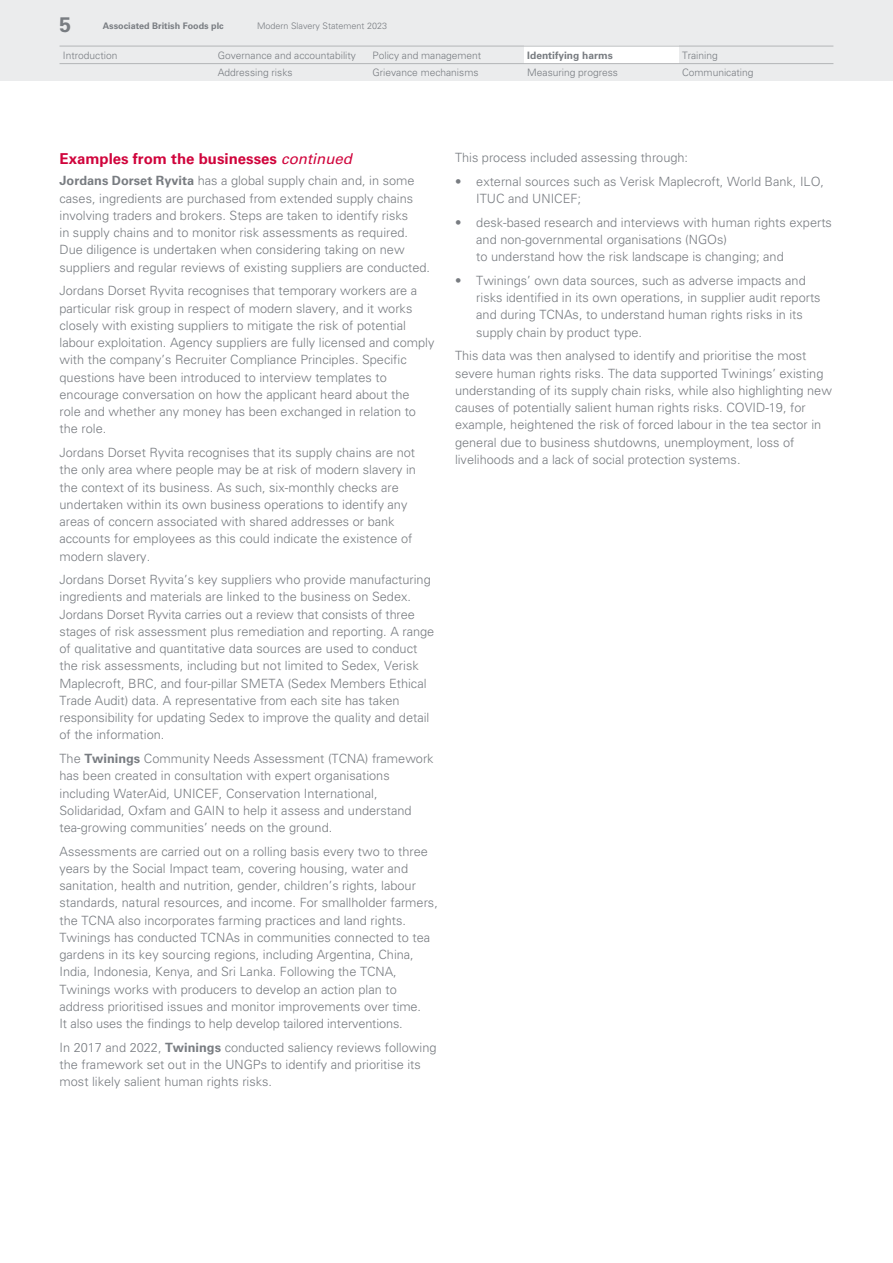
<style>
.page{position:relative;width:893px;height:1263px;background:#fff}
.page>*{position:absolute;margin:0;border:0;box-sizing:border-box;transform-origin:0 0}
.t1{font:700 21px "Univers LT Std";color:#787c81}
.Heading-1{font:700 15px "Univers LT Std";color:#d0043c}
.Bodytext{font:300 12.75px/17.2px "Univers LT Std";color:#787c81}
.t2{font:300 10.2px "Univers LT Std";color:#787c81}
.t3{font:700 10.2px "Univers LT Std";color:#787c81}
.t4{font:300 9px "Univers LT Std";color:#787c81}
.t5{font:700 9px "Univers LT Std";color:#787c81}
.s1{font-weight:400;font-style:italic}
.s2{font-weight:700}
</style>
<div class="page">
<div style="left:0;top:0;width:893px;height:81px;background:#ebeced"></div>
<div style="left:524px;top:46px;width:155px;height:18px;background:#fff"></div>
<hr style="left:60px;top:46px;width:773px;height:1px;background:#b3b5b7">
<hr style="left:60px;top:63px;width:773px;height:1px;background:#b3b5b7">
<h1 class="t1" style="left:60px;top:12px;width:13px">5</h1>
<p class="t5" style="left:103px;top:20px;width:123px">Associated British Foods plc</p>
<p class="t4" style="left:257px;top:20px;width:132px">Modern Slavery Statement 2023</p>
<p class="t2" style="left:218px;top:66px;width:76px">Addressing risks</p>
<p class="t2" style="left:372px;top:66px;width:107px">Grievance mechanisms</p>
<p class="t2" style="left:527px;top:66px;width:92px">Measuring progress</p>
<p class="t2" style="left:682px;top:66px;width:73px">Communicating</p>
<p class="t2" style="left:63px;top:49px;width:56px">Introduction</p>
<p class="t2" style="left:218px;top:49px;width:140px">Governance and accountability</p>
<p class="t2" style="left:372px;top:49px;width:110px">Policy and management</p>
<p class="t3" style="left:527px;top:49px;width:87px">Identifying harms</p>
<p class="t2" style="left:682px;top:49px;width:37px">Training</p>
<p class="Heading-1" style="left:60px;top:150px;width:294px">Examples from the businesses <span class="s1">continued</span></p>
<p class="Bodytext" style="left:60px;top:172px;width:372px"><span class="s2">Jordans Dorset Ryvita</span> has a global supply chain and, in some cases, ingredients are purchased from extended supply chains involving traders and brokers. Steps are taken to identify risks<br>in supply chains and to monitor risk assessments as required.<br>Due diligence is undertaken when considering taking on new suppliers and regular reviews of existing suppliers are conducted.</p>
<p class="Bodytext" style="left:60px;top:282px;width:376px">Jordans Dorset Ryvita recognises that temporary workers are a particular risk group in respect of modern slavery, and it works closely with existing suppliers to mitigate the risk of potential labour exploitation. Agency suppliers are fully licensed and comply with the company’s Recruiter Compliance Principles. Specific questions have been introduced to interview templates to encourage conversation on how the applicant heard about the<br>role and whether any money has been exchanged in relation to the role.</p>
<p class="Bodytext" style="left:60px;top:444px;width:358px">Jordans Dorset Ryvita recognises that its supply chains are not the only area where people may be at risk of modern slavery in the context of its business. As such, six-monthly checks are undertaken within its own business operations to identify any areas of concern associated with shared addresses or bank accounts for employees as this could indicate the existence of modern slavery.</p>
<p class="Bodytext" style="left:60px;top:571px;width:376px">Jordans Dorset Ryvita’s key suppliers who provide manufacturing ingredients and materials are linked to the business on Sedex.<br>Jordans Dorset Ryvita carries out a review that consists of three stages of risk assessment plus remediation and reporting. A range of qualitative and quantitative data sources are used to conduct the risk assessments, including but not limited to Sedex, Verisk Maplecroft, BRC, and four-pillar SMETA (Sedex Members Ethical Trade Audit) data. A representative from each site has taken responsibility for updating Sedex to improve the quality and detail of the information.</p>
<p class="Bodytext" style="left:60px;top:750px;width:376px">The <span class="s2">Twinings</span> Community Needs Assessment (TCNA) framework has been created in consultation with expert organisations including WaterAid, UNICEF, Conservation International, Solidaridad, Oxfam and GAIN to help it assess and understand tea-growing communities’ needs on the ground.</p>
<p class="Bodytext" style="left:60px;top:842px;width:380px">Assessments are carried out on a rolling basis every two to three years by the Social Impact team, covering housing, water and sanitation, health and nutrition, gender, children’s rights, labour standards, natural resources, and income. For smallholder farmers, the TCNA also incorporates farming practices and land rights.<br>Twinings has conducted TCNAs in communities connected to tea gardens in its key sourcing regions, including Argentina, China, India, Indonesia, Kenya, and Sri Lanka. Following the TCNA, Twinings works with producers to develop an action plan to address prioritised issues and monitor improvements over time.<br>It also uses the findings to help develop tailored interventions.</p>
<p class="Bodytext" style="left:60px;top:1039px;width:378px">In 2017 and 2022, <span class="s2">Twinings</span> conducted saliency reviews following the framework set out in the UNGPs to identify and prioritise its most likely salient human rights risks.</p>
<p class="Bodytext" style="left:455px;top:149px;width:235px">This process included assessing through:</p>
<p class="Bodytext" style="left:476px;top:173px;width:349px;text-indent:-21px">• external sources such as Verisk Maplecroft, World Bank, ILO,<br>ITUC and UNICEF;</p>
<p class="Bodytext" style="left:476px;top:214px;width:357px;text-indent:-21px">• desk-based research and interviews with human rights experts and non-governmental organisations (NGOs)<br>to understand how the risk landscape is changing; and</p>
<p class="Bodytext" style="left:476px;top:272px;width:346px;text-indent:-21px">• Twinings’ own data sources, such as adverse impacts and risks identified in its own operations, in supplier audit reports and during TCNAs, to understand human rights risks in its supply chain by product type.</p>
<p class="Bodytext" style="left:455px;top:347px;width:378px">This data was then analysed to identify and prioritise the most severe human rights risks. The data supported Twinings’ existing understanding of its supply chain risks, while also highlighting new causes of potentially salient human rights risks. COVID-19, for example, heightened the risk of forced labour in the tea sector in general due to business shutdowns, unemployment, loss of livelihoods and a lack of social protection systems.</p>
</div>
